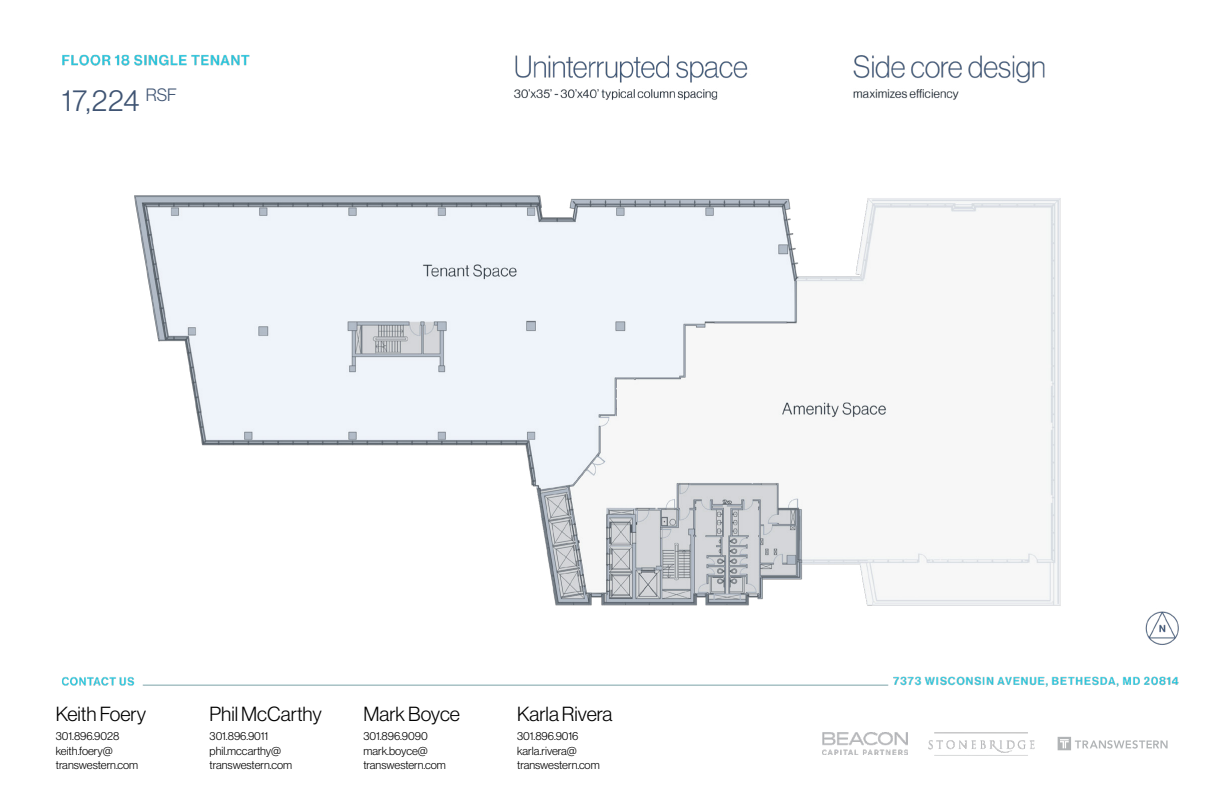
<style>
.page{position:relative;width:1224px;height:792px;background:#fff}
.page>*{position:absolute;margin:0;border:0;box-sizing:border-box;transform-origin:0 0}
.t1{font:30px "N Haas Grotesk DS Pro 45 Lt";color:#3f5473}
.t2{font:20px "N Haas Grotesk DS Pro 45 Lt";color:#000}
.t3{font:11.5px/14.5px "N Haas Grotesk DS Pro 45 Lt";color:#000}
</style>
<div class="page">
<img style="left:62px;top:54px;width:1117px;height:633px">
<div style="left:62px;top:72px;width:245px;height:39px;background:#fff"></div>
<div style="left:960px;top:85px;width:176px;height:27px;background:#fff"></div>
<img style="left:928px;top:732px;width:107px;height:21px">
<svg style="left:1058px;top:737px;width:110px;height:13px"></svg>
<img style="left:822px;top:733px;width:85px;height:21px">
<h1 class="t1" style="left:62px;top:84px;width:116px">17,224 <sup>RSF</sup></h1>
<h2 class="t2" style="left:56px;top:703px;width:92px">Keith Foery</h2>
<p class="t3" style="left:56px;top:729px;width:84px">301.896.9028 keith.foery@ transwestern.com</p>
<h2 class="t2" style="left:210px;top:703px;width:114px">Phil McCarthy</h2>
<p class="t3" style="left:210px;top:729px;width:84px">301.896.9011 phil.mccarthy@ transwestern.com</p>
<h2 class="t2" style="left:363px;top:703px;width:98px">Mark Boyce</h2>
<p class="t3" style="left:363px;top:729px;width:84px">301.896.9090 mark.boyce@ transwestern.com</p>
<h2 class="t2" style="left:517px;top:703px;width:97px">Karla Rivera</h2>
<p class="t3" style="left:517px;top:729px;width:84px">301.896.9016 karla.rivera@ transwestern.com</p>
</div>
